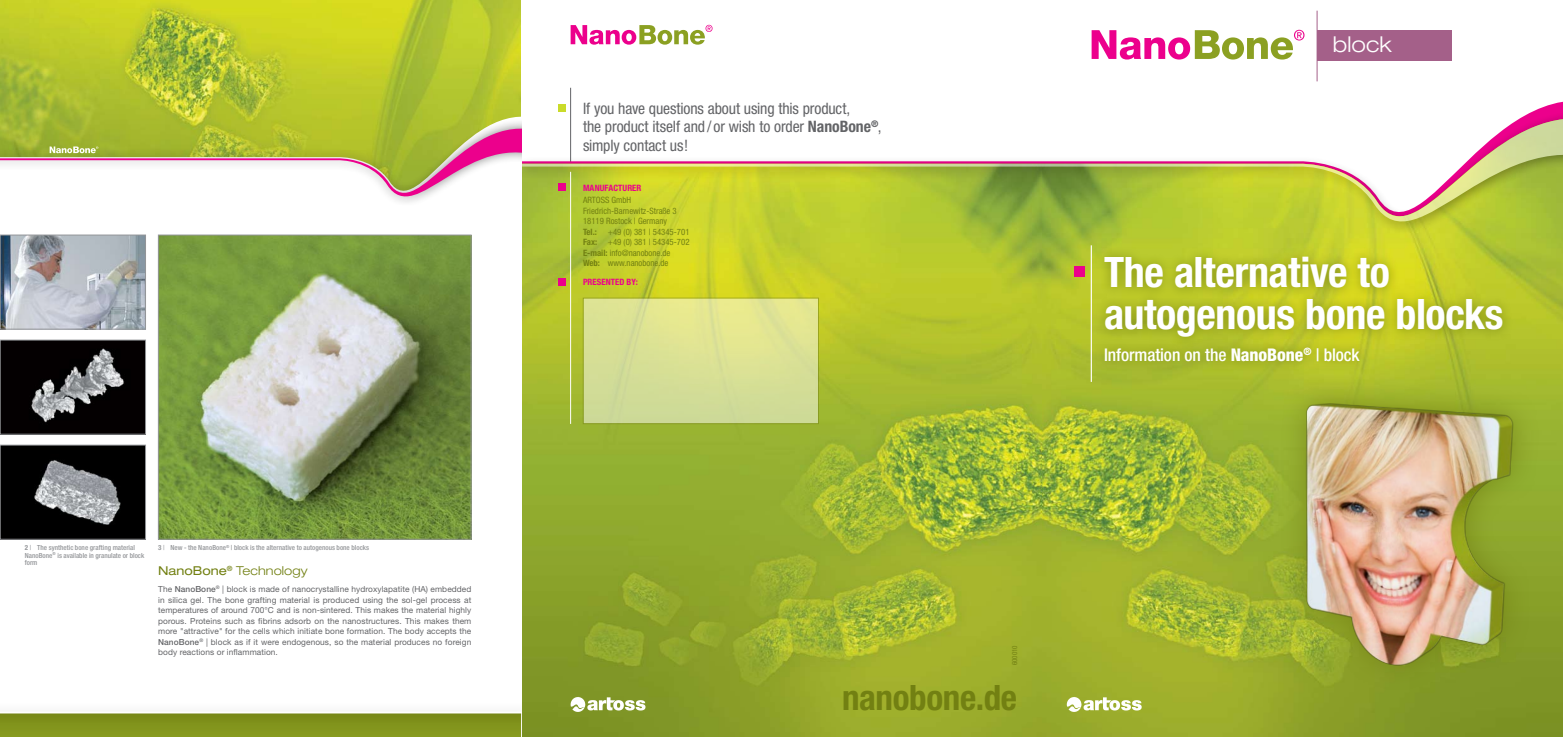
<style>
.page{position:relative;width:1563px;height:737px;background:#fff}
.page>*{position:absolute;margin:0;border:0;box-sizing:border-box;transform-origin:0 0}
.t1{font:700 condensed 42px/42px "Helvetica Neue";letter-spacing:-.01em;color:#fff}
.t2{font:700 condensed 35px "Helvetica Neue";letter-spacing:-.01em;color:#728012}
.t3{font:300 expanded 21.79px "Helvetica Neue";letter-spacing:.005em;color:#fff}
.t4{font:500 condensed 17.5px "Helvetica Neue";letter-spacing:-.005em;color:#fff}
.t5{font:condensed 15.75px/18.4px "Helvetica Neue";letter-spacing:-.01em;color:#636467}
.t6{font:300 expanded 12.25px "Helvetica Neue";letter-spacing:.005em;color:#728012}
.t7{font:condensed 8.75px/10.5px "Helvetica Neue";color:#728012}
.t8{font:700 condensed 8.75px "Helvetica Neue";letter-spacing:.01em;color:#ec008c}
.t9{font:8.31px/10.5px "Helvetica Neue";letter-spacing:.01em;color:#636467;text-align:justify}
.t10{font:500 condensed 7px/7.4px "Helvetica Neue";letter-spacing:.005em;color:#939598}
.t11{font:condensed 7px "Helvetica Neue";color:#728012}
.s1{font-weight:700}
.s2{font-weight:400}
.s3{font-weight:500}
.s4{font-family:"Helvetica Neue LT";font-weight:400}
.s5{font-weight:800}
</style>
<div class="page">
<img style="left:1042px;top:237px;width:521px;height:500px">
<img style="left:521px;top:237px;width:521px;height:500px">
<svg style="left:521px;top:107px;width:1042px;height:130px"></svg>
<hr style="left:570px;top:172px;width:1px;height:252px;background:#fff">
<div style="left:558px;top:183px;width:8px;height:8px;background:#ec008c"></div>
<div style="left:558px;top:278px;width:8px;height:7px;background:#ec008c"></div>
<div style="left:583px;top:298px;width:236px;height:126px;background:linear-gradient(to bottom,#e7e891,#ccd998);border:1px solid #728012"></div>
<hr style="left:1090px;top:245px;width:2px;height:137px;background:#fff">
<div style="left:1074px;top:266px;width:10px;height:11px;background:#ec008c"></div>
<div style="left:558px;top:104px;width:8px;height:8px;background:#cadb2a"></div>
<svg style="left:570px;top:25px;width:142px;height:20px"></svg>
<div style="left:1093px;top:336px;width:470px;height:98px;background:#728012;opacity:.75"></div>
<div style="left:1093px;top:246px;width:470px;height:146px;background:#728012;opacity:.75"></div>
<svg style="left:570px;top:697px;width:75px;height:15px"></svg>
<svg style="left:1067px;top:697px;width:74px;height:15px"></svg>
<div style="left:1277px;top:374px;width:286px;height:363px;background:#728012;opacity:.75"></div>
<img style="left:1290px;top:379px;width:240px;height:309px">
<svg style="left:1091px;top:30px;width:213px;height:30px"></svg>
<div style="left:1317px;top:30px;width:134px;height:30px;background:#a46089"></div>
<hr style="left:1316px;top:11px;width:1px;height:70px;background:#a46089">
<img style="left:0;top:0;width:521px;height:101px">
<svg style="left:0;top:234px;width:472px;height:306px"></svg>
<svg style="left:0;top:101px;width:521px;height:102px"></svg>
<svg style="left:0;top:713px;width:521px;height:24px;background:#839420"></svg>
<svg style="left:50px;top:146px;width:48px;height:7px"></svg>
<img style="left:2px;top:237px;width:142px;height:90px">
<div style="left:0;top:235px;width:146px;height:94px;border:1px solid #939598"></div>
<img style="left:2px;top:342px;width:142px;height:90px">
<div style="left:0;top:340px;width:146px;height:94px;border:1px solid #939598"></div>
<img style="left:2px;top:447px;width:142px;height:90px">
<div style="left:0;top:445px;width:146px;height:94px;border:1px solid #939598"></div>
<img style="left:160px;top:237px;width:309px;height:300px">
<div style="left:158px;top:235px;width:313px;height:304px;border:1px solid #939598"></div>
<p class="t10" style="left:25px;top:544px;width:121px"><span class="s1">2</span> <span class="s2">|</span> The synthetic bone grafting material<br>NanoBone<sup>®</sup> is available in granulate or block form</p>
<p class="t10" style="left:158px;top:543px;width:212px"><span class="s1">3</span> <span class="s2">|</span> New - the NanoBone<sup>®</sup> | block is the alternative to autogenous bone blocks</p>
<p class="t9" style="left:158px;top:583px;width:315px">The <span class="s3">NanoBone</span><sup>®</sup> | block is made of nanocrystalline hydroxylapatite (HA) embedded in silica gel. The bone grafting material is produced using the sol-gel process at temperatures of around 700°C and is non-sintered. This makes the material highly porous. Proteins such as fibrins adsorb on the nanostructures. This makes them more "attractive" for the cells which initiate bone formation. The body accepts the <span class="s3">NanoBone</span><sup>®</sup> | block as if it were endogenous, so the material produces no foreign body reactions or inflammation.</p>
<h3 class="t6" style="left:158px;top:563px;width:151px"><span class="s4">NanoBone</span><sup>®</sup> Technology</h3>
<h3 class="t5" style="left:583px;top:99px;width:300px">If you have questions about using this product,<br>the product itself and / or wish to order <span class="s1">NanoBone</span><sup>®</sup>, simply contact us!</h3>
<p class="t8" style="left:583px;top:182px;width:60px">MANUFACTURER</p>
<p class="t7" style="left:583px;top:195px;width:108px">ARTOSS GmbH<br>Friedrich-Barnewitz-Straße 3<br>18119 Rostock | Germany<br><span class="s1">Tel.:</span> +49 (0) 381 | 54345-701<br><span class="s1">Fax:</span> +49 (0) 381 | 54345-702<br><span class="s1">E-mail:</span> info@nanobone.de<br><span class="s1">Web:</span> www.nanobone.de</p>
<p class="t8" style="left:583px;top:277px;width:56px">PRESENTED BY:</p>
<h3 class="t3" style="left:1332px;top:31px;width:61px">block</h3>
<h1 class="t1" style="left:1104px;top:251px;width:401px">The alternative to autogenous bone blocks</h1>
<h3 class="t4" style="left:1104px;top:344px;width:257px">Information on the <span class="s5">NanoBone</span><sup>®</sup> | block</h3>
<p class="t11" style="left:1010px;top:665px;width:22px;rotate:-90deg">600010</p>
<h2 class="t2" style="left:842px;top:676px;width:177px">nanobone.de</h2>
</div>
